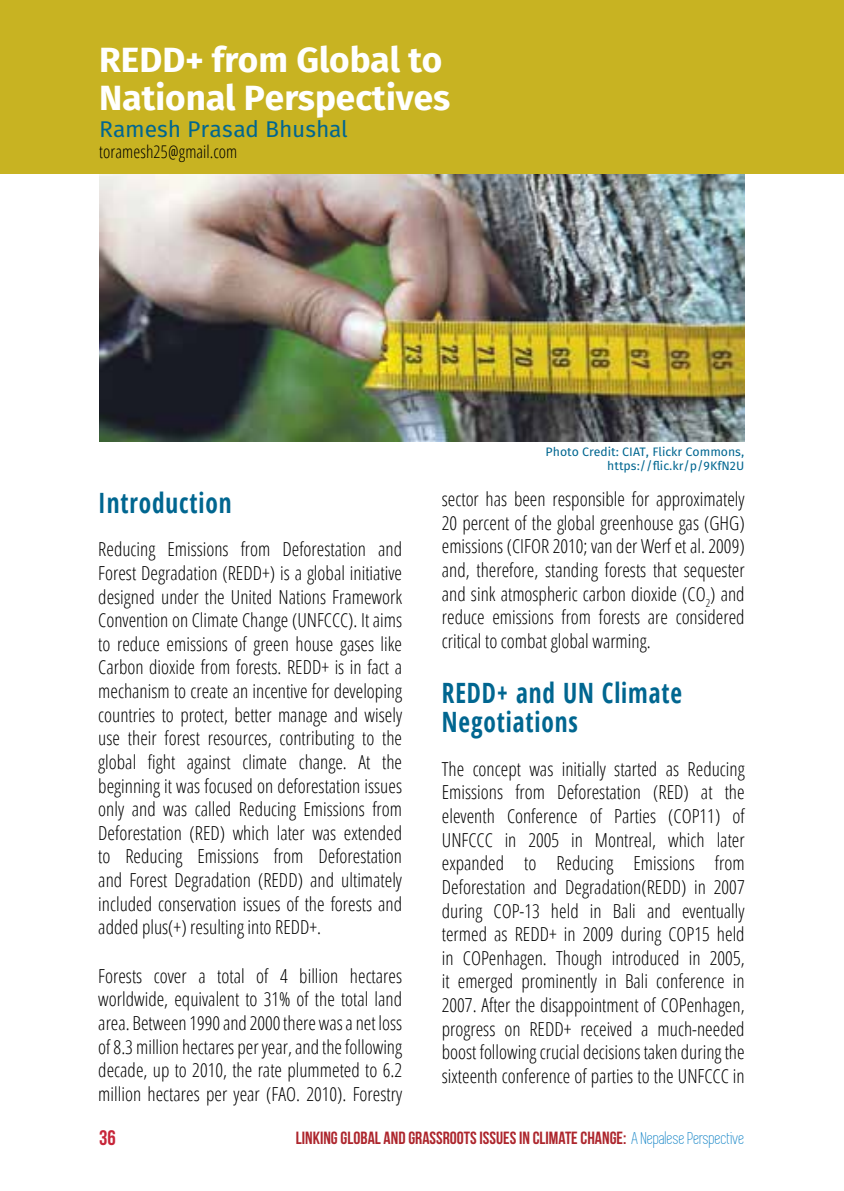
<style>
.page{position:relative;width:844px;height:1191px;background:#fff}
.page>*{position:absolute;margin:0;border:0;box-sizing:border-box;transform-origin:0 0}
.t1{font:700 35px/38.5px "Fira Sans OT";color:#fff}
.t2{font:700 condensed 28px/29.8px "Open Sans";letter-spacing:.035em;color:#006690;scale:.9 1}
.t3{font:22.75px "Fira Sans OT";letter-spacing:-.01em;color:#006690}
.t4{font:21px "Bebas Neue";color:#c72539}
.t5{font:300 condensed 19.25px/23.6px "Open Sans";color:#000;text-align:justify}
.t6{font:17.68px "Bebas Neue";color:#ad262d}
.t7{font:300 condensed 17.5px "Open Sans";letter-spacing:.005em;color:#000}
.t8{font:12.25px/14px "Fira Sans OT";color:#006690;text-align:right}
.s1{font-family:"Simplifica";color:#1283c6}
</style>
<div class="page">
<img style="left:99px;top:173px;width:645px;height:268px">
<div style="left:0;top:0;width:843px;height:173px;background:#c8b322"></div>
<h1 class="t1" style="left:99px;top:43px;width:352px">REDD+ from Global to<br>National Perspectives</h1>
<p class="t3" style="left:99px;top:113px;width:250px">Ramesh Prasad Bhushal</p>
<p class="t7" style="left:99px;top:139px;width:139px">toramesh25@gmail.com</p>
<h2 class="t2" style="left:98px;top:487px;width:150px">Introduction</h2>
<p class="t5" style="left:98px;top:537px;width:305px">Reducing Emissions from Deforestation and Forest Degradation (REDD+) is a global initiative designed under the United Nations Framework Convention on Climate Change (UNFCCC). It aims to reduce emissions of green house gases like Carbon dioxide from forests. REDD+ is in fact a mechanism to create an incentive for developing countries to protect, better manage and wisely use their forest resources, contributing to the global fight against climate change. At the beginning it was focused on deforestation issues only and was called Reducing Emissions from Deforestation (RED) which later was extended to Reducing Emissions from Deforestation and Forest Degradation (REDD) and ultimately included conservation issues of the forests and added plus(+) resulting into REDD+.</p>
<p class="t5" style="left:98px;top:963px;width:305px">Forests cover a total of 4 billion hectares worldwide, equivalent to 31% of the total land area. Between 1990 and 2000 there was a net loss of 8.3 million hectares per year, and the following decade, up to 2010, the rate plummeted to 6.2 million hectares per year (FAO. 2010). Forestry</p>
<p class="t8" style="left:545px;top:445px;width:200px">Photo Credit: CIAT, Flickr Commons, https://flic.kr/p/9KfN2U</p>
<p class="t5" style="left:441px;top:487px;width:304px">sector has been responsible for approximately 20 percent of the global greenhouse gas (GHG) emissions (CIFOR 2010; van der Werf et al. 2009) and, therefore, standing forests that sequester and sink atmospheric carbon dioxide (CO<sub>2</sub>) and reduce emissions from forests are considered critical to combat global warming.</p>
<h2 class="t2" style="left:441px;top:677px;width:268px">REDD+ and UN Climate<br>Negotiations</h2>
<p class="t5" style="left:441px;top:756px;width:304px">The concept was initially started as Reducing Emissions from Deforestation (RED) at the eleventh Conference of Parties (COP11) of UNFCCC in 2005 in Montreal, which later expanded to Reducing Emissions from Deforestation and Degradation(REDD) in 2007 during COP-13 held in Bali and eventually termed as REDD+ in 2009 during COP15 held in COPenhagen. Though introduced in 2005, it emerged prominently in Bali conference in 2007. After the disappointment of COPenhagen, progress on REDD+ received a much-needed boost following crucial decisions taken during the sixteenth conference of parties to the UNFCCC in</p>
<p class="t4" style="left:99px;top:1126px;width:18px">36</p>
<p class="t6" style="left:296px;top:1128px;width:450px">LINKING GLOBAL AND GRASSROOTS ISSUES IN CLIMATE CHANGE: <span class="s1">A Nepalese Perspective</span></p>
</div>
